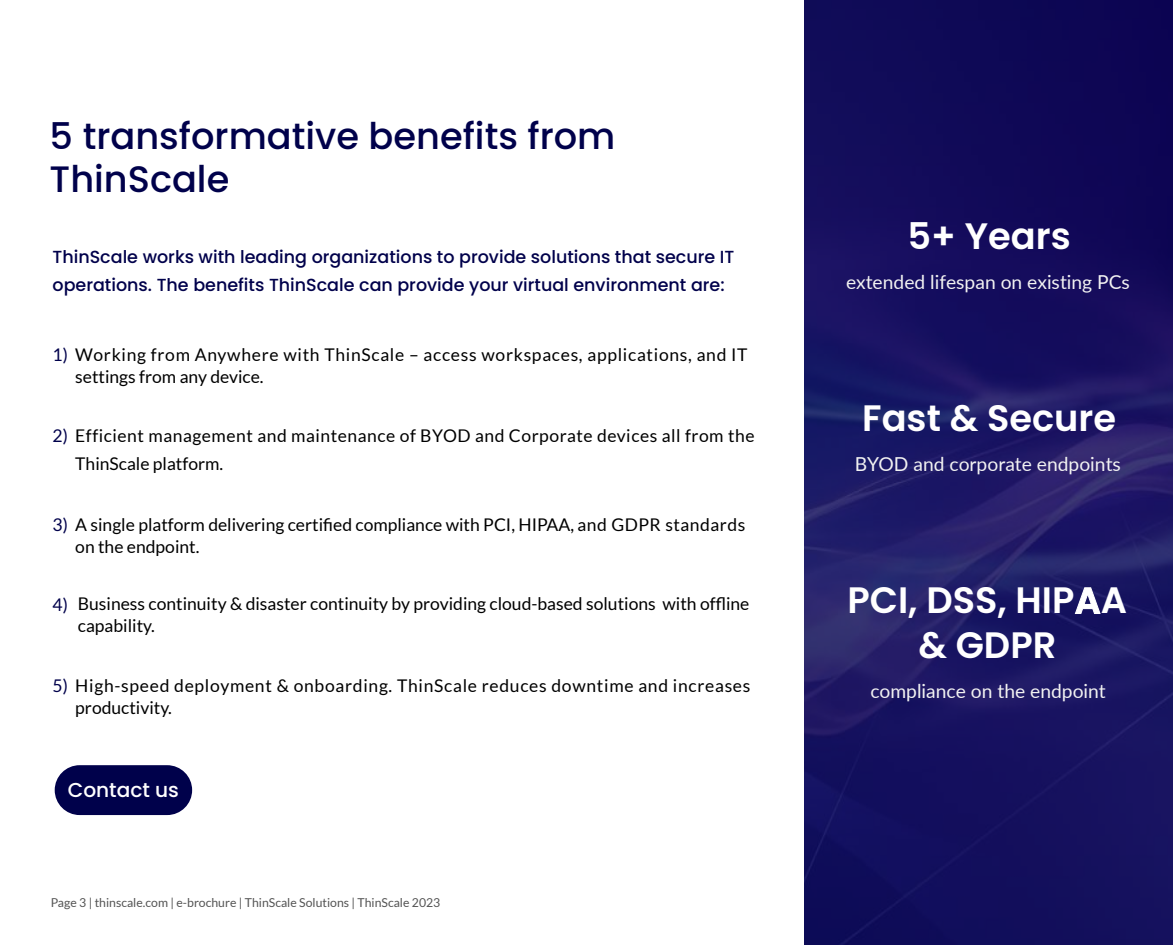
<style>
.page{position:relative;width:1173px;height:945px;background:#fff}
.page>*{position:absolute;margin:0;border:0;box-sizing:border-box;transform-origin:0 0}
.t1{font:500 36.75px/43.8px "Poppins";color:#00014b}
.t2{font:600 36.75px/44.1px "Poppins";color:#fff;text-align:center}
.t3{font:500 20.12px "Poppins";color:#fff}
.t4{font:19.25px "Lato";color:#f2f2f2}
.t5{font:17.5px/21.9px "Lato";letter-spacing:.025em;color:#000}
.t6{font:17.5px/21.9px "Lato";color:#000}
.t7{font:500 17.5px/28px "Poppins";color:#00014b}
.t8{font:17.5px "Lato";color:#00014b}
.t9{font:12.25px "Lato";color:#545454}
.s1{color:#00014b}
</style>
<div class="page">
<img style="left:804px;top:0;width:368px;height:945px">
<div style="left:55px;top:765px;width:137px;height:50px;background:#00014b;border-radius:25px"></div>
<h1 class="t1" style="left:50px;top:114px;width:567px">5 transformative benefits from<br>ThinScale</h1>
<p class="t7" style="left:52px;top:242px;width:683px">ThinScale works with leading organizations to provide solutions that secure IT operations. The benefits ThinScale can provide your virtual environment are:</p>
<p class="t5" style="left:75px;top:344px;width:674px;text-indent:-23px"><span class="s1">1)</span> Working from Anywhere with ThinScale – access workspaces, applications, and IT settings from any device.</p>
<p class="t5" style="left:75px;top:422px;width:681px;line-height:28px;text-indent:-23px"><span class="s1">2)</span> Efficient management and maintenance of BYOD and Corporate devices all from the<br>ThinScale platform.</p>
<p class="t6" style="left:52px;top:514px;width:694px"><span class="s1">3)</span> A single platform delivering certified compliance with PCI, HIPAA, and GDPR standards</p>
<p class="t6" style="left:75px;top:536px;width:126px">on the endpoint.</p>
<p class="t8" style="left:52px;top:595px;width:17px">4)</p>
<p class="t6" style="left:78px;top:593px;width:673px">Business continuity &amp; disaster continuity by providing cloud-based solutions with offline capability.</p>
<p class="t5" style="left:52px;top:675px;width:699px"><span class="s1">5)</span> High-speed deployment &amp; onboarding. ThinScale reduces downtime and increases</p>
<p class="t6" style="left:75px;top:697px;width:98px">productivity.</p>
<p class="t3" style="left:68px;top:779px;width:113px">Contact us</p>
<p class="t9" style="left:51px;top:895px;width:391px">Page 3 | thinscale.com | e-brochure | ThinScale Solutions | ThinScale 2023</p>
<h1 class="t2" style="left:907px;top:214px;width:165px">5+ Years</h1>
<p class="t4" style="left:846px;top:268px;width:285px">extended lifespan on existing PCs</p>
<h1 class="t2" style="left:862px;top:396px;width:255px">Fast &amp; Secure</h1>
<p class="t4" style="left:854px;top:450px;width:267px">BYOD and corporate endpoints</p>
<h1 class="t2" style="left:847px;top:579px;width:281px">PCI, DSS, HIPAA &amp; GDPR</h1>
<p class="t4" style="left:870px;top:677px;width:237px">compliance on the endpoint</p>
</div>
